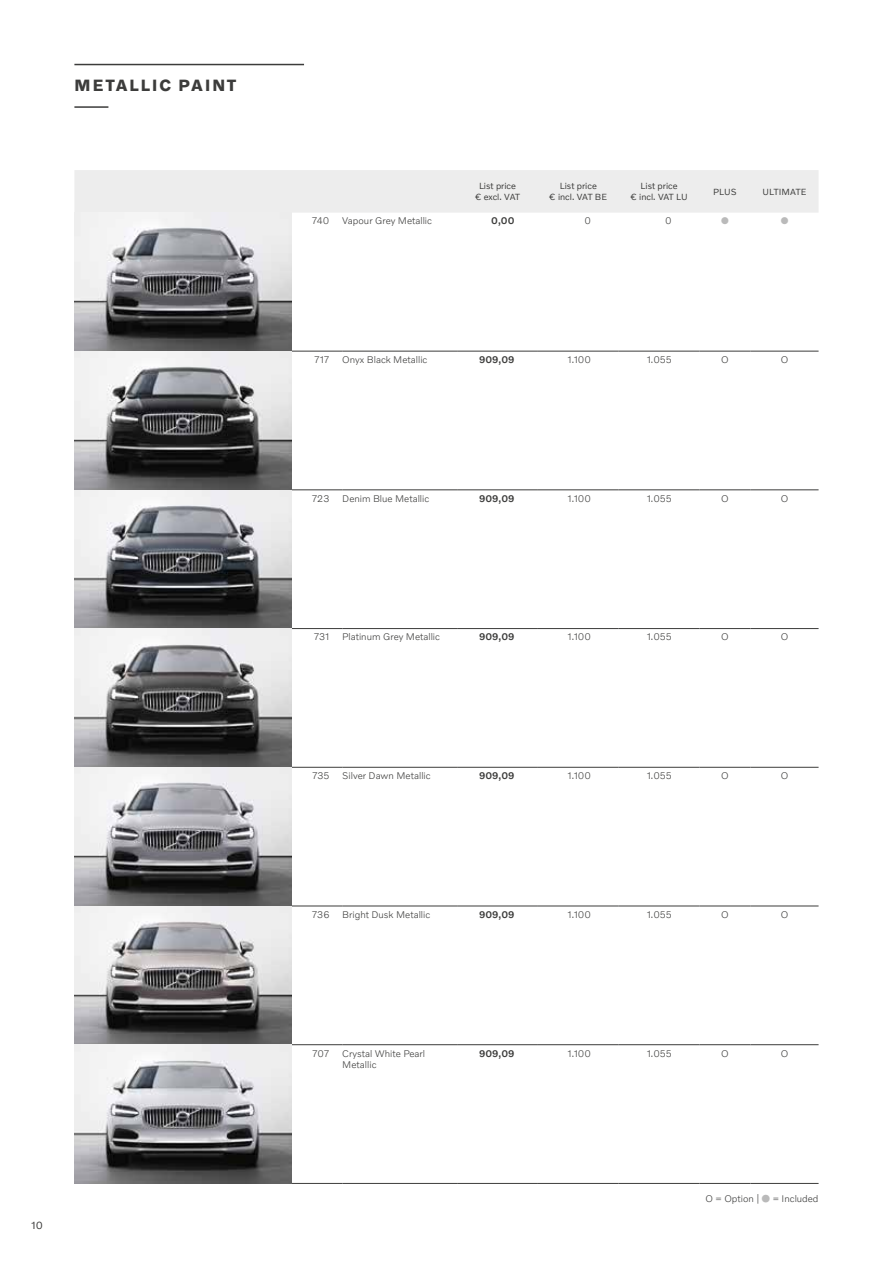
<style>
.page{position:relative;width:893px;height:1263px;background:#fff}
.page>*{position:absolute;margin:0;border:0;box-sizing:border-box;transform-origin:0 0}
.t1{font:700 16.5px "Volvo Novum";letter-spacing:.12em;color:#3c3c3b}
.t2{font:10.5px "Volvo Novum";color:#3c3c3b}
.t3{font:300 9.75px/11.7px "Volvo Novum";color:#3c3c3b}
.t4{font:500 9.75px "Volvo Novum";color:#3c3c3b}
.t5{font:9.75px "Zapf Dingbats ITC";color:#bababa}
.t6{font:9px/10.8px "Volvo Novum";color:#3c3c3b;text-align:center}
.t7{font:9px "Volvo Novum";letter-spacing:.02em;color:#3c3c3b}
</style>
<div class="page">
<hr style="left:74px;top:64px;width:230px;height:1px;background:#3c3c3b">
<hr style="left:74px;top:106px;width:34px;height:2px;background:#3c3c3b">
<div style="left:74px;top:170px;width:745px;height:43px;background:#ededed"></div>
<hr style="left:291px;top:351px;width:51px;height:1px;background:#3c3c3b">
<hr style="left:342px;top:351px;width:115px;height:1px;background:#3c3c3b">
<hr style="left:457px;top:351px;width:81px;height:1px;background:#3c3c3b">
<hr style="left:538px;top:351px;width:81px;height:1px;background:#3c3c3b">
<hr style="left:619px;top:351px;width:80px;height:1px;background:#3c3c3b">
<hr style="left:699px;top:351px;width:51px;height:1px;background:#3c3c3b">
<hr style="left:750px;top:351px;width:69px;height:1px;background:#3c3c3b">
<hr style="left:291px;top:490px;width:51px;height:1px;background:#3c3c3b">
<hr style="left:342px;top:490px;width:115px;height:1px;background:#3c3c3b">
<hr style="left:457px;top:490px;width:81px;height:1px;background:#3c3c3b">
<hr style="left:538px;top:490px;width:81px;height:1px;background:#3c3c3b">
<hr style="left:619px;top:490px;width:80px;height:1px;background:#3c3c3b">
<hr style="left:699px;top:490px;width:51px;height:1px;background:#3c3c3b">
<hr style="left:750px;top:490px;width:69px;height:1px;background:#3c3c3b">
<hr style="left:291px;top:628px;width:51px;height:1px;background:#3c3c3b">
<hr style="left:342px;top:628px;width:115px;height:1px;background:#3c3c3b">
<hr style="left:457px;top:628px;width:81px;height:1px;background:#3c3c3b">
<hr style="left:538px;top:628px;width:81px;height:1px;background:#3c3c3b">
<hr style="left:619px;top:628px;width:80px;height:1px;background:#3c3c3b">
<hr style="left:699px;top:628px;width:51px;height:1px;background:#3c3c3b">
<hr style="left:750px;top:628px;width:69px;height:1px;background:#3c3c3b">
<hr style="left:291px;top:767px;width:51px;height:1px;background:#3c3c3b">
<hr style="left:342px;top:767px;width:115px;height:1px;background:#3c3c3b">
<hr style="left:457px;top:767px;width:81px;height:1px;background:#3c3c3b">
<hr style="left:538px;top:767px;width:81px;height:1px;background:#3c3c3b">
<hr style="left:619px;top:767px;width:80px;height:1px;background:#3c3c3b">
<hr style="left:699px;top:767px;width:51px;height:1px;background:#3c3c3b">
<hr style="left:750px;top:767px;width:69px;height:1px;background:#3c3c3b">
<hr style="left:291px;top:906px;width:51px;height:1px;background:#3c3c3b">
<hr style="left:342px;top:906px;width:115px;height:1px;background:#3c3c3b">
<hr style="left:457px;top:906px;width:81px;height:1px;background:#3c3c3b">
<hr style="left:538px;top:906px;width:81px;height:1px;background:#3c3c3b">
<hr style="left:619px;top:906px;width:80px;height:1px;background:#3c3c3b">
<hr style="left:699px;top:906px;width:51px;height:1px;background:#3c3c3b">
<hr style="left:750px;top:906px;width:69px;height:1px;background:#3c3c3b">
<hr style="left:291px;top:1044px;width:51px;height:1px;background:#3c3c3b">
<hr style="left:342px;top:1044px;width:115px;height:1px;background:#3c3c3b">
<hr style="left:457px;top:1044px;width:81px;height:1px;background:#3c3c3b">
<hr style="left:538px;top:1044px;width:81px;height:1px;background:#3c3c3b">
<hr style="left:619px;top:1044px;width:80px;height:1px;background:#3c3c3b">
<hr style="left:699px;top:1044px;width:51px;height:1px;background:#3c3c3b">
<hr style="left:750px;top:1044px;width:69px;height:1px;background:#3c3c3b">
<hr style="left:74px;top:1183px;width:217px;height:1px;background:#3c3c3b">
<hr style="left:291px;top:1183px;width:51px;height:1px;background:#3c3c3b">
<hr style="left:342px;top:1183px;width:115px;height:1px;background:#3c3c3b">
<hr style="left:457px;top:1183px;width:81px;height:1px;background:#3c3c3b">
<hr style="left:538px;top:1183px;width:81px;height:1px;background:#3c3c3b">
<hr style="left:619px;top:1183px;width:80px;height:1px;background:#3c3c3b">
<hr style="left:699px;top:1183px;width:51px;height:1px;background:#3c3c3b">
<hr style="left:750px;top:1183px;width:69px;height:1px;background:#3c3c3b">
<img style="left:74px;top:213px;width:217px;height:970px">
<h1 class="t1" style="left:75px;top:75px;width:163px">METALLIC PAINT</h1>
<p class="t2" style="left:31px;top:1218px;width:14px">10</p>
<p class="t6" style="left:475px;top:181px;width:46px">List price € excl. VAT</p>
<p class="t6" style="left:549px;top:181px;width:60px">List price<br>€ incl. VAT BE</p>
<p class="t6" style="left:631px;top:181px;width:59px">List price<br>€ incl. VAT LU</p>
<p class="t6" style="left:713px;top:186px;width:25px">PLUS</p>
<p class="t7" style="left:762px;top:186px;width:46px">ULTIMATE</p>
<p class="t3" style="left:312px;top:215px;width:19px">740</p>
<p class="t3" style="left:342px;top:215px;width:91px">Vapour Grey Metallic</p>
<p class="t4" style="left:491px;top:215px;width:25px">0,00</p>
<p class="t3" style="left:584px;top:215px;width:8px">0</p>
<p class="t3" style="left:665px;top:215px;width:8px">0</p>
<p class="t5" style="left:721px;top:216px;width:9px">●</p>
<p class="t5" style="left:781px;top:216px;width:9px">●</p>
<p class="t3" style="left:314px;top:353px;width:17px">717</p>
<p class="t3" style="left:342px;top:353px;width:87px">Onyx Black Metallic</p>
<p class="t4" style="left:479px;top:353px;width:37px">909,09</p>
<p class="t3" style="left:568px;top:353px;width:25px">1.100</p>
<p class="t3" style="left:647px;top:353px;width:27px">1.055</p>
<p class="t3" style="left:721px;top:353px;width:9px">O</p>
<p class="t3" style="left:781px;top:353px;width:9px">O</p>
<p class="t3" style="left:312px;top:492px;width:19px">723</p>
<p class="t3" style="left:342px;top:492px;width:89px">Denim Blue Metallic</p>
<p class="t4" style="left:479px;top:492px;width:37px">909,09</p>
<p class="t3" style="left:568px;top:492px;width:25px">1.100</p>
<p class="t3" style="left:647px;top:492px;width:27px">1.055</p>
<p class="t3" style="left:721px;top:492px;width:9px">O</p>
<p class="t3" style="left:781px;top:492px;width:9px">O</p>
<p class="t3" style="left:314px;top:631px;width:17px">731</p>
<p class="t3" style="left:342px;top:631px;width:99px">Platinum Grey Metallic</p>
<p class="t4" style="left:479px;top:631px;width:37px">909,09</p>
<p class="t3" style="left:568px;top:631px;width:25px">1.100</p>
<p class="t3" style="left:647px;top:631px;width:27px">1.055</p>
<p class="t3" style="left:721px;top:631px;width:9px">O</p>
<p class="t3" style="left:781px;top:631px;width:9px">O</p>
<p class="t3" style="left:312px;top:769px;width:19px">735</p>
<p class="t3" style="left:342px;top:769px;width:90px">Silver Dawn Metallic</p>
<p class="t4" style="left:479px;top:769px;width:37px">909,09</p>
<p class="t3" style="left:568px;top:769px;width:25px">1.100</p>
<p class="t3" style="left:647px;top:769px;width:27px">1.055</p>
<p class="t3" style="left:721px;top:769px;width:9px">O</p>
<p class="t3" style="left:781px;top:769px;width:9px">O</p>
<p class="t3" style="left:312px;top:908px;width:19px">736</p>
<p class="t3" style="left:342px;top:908px;width:90px">Bright Dusk Metallic</p>
<p class="t4" style="left:479px;top:908px;width:37px">909,09</p>
<p class="t3" style="left:568px;top:908px;width:25px">1.100</p>
<p class="t3" style="left:647px;top:908px;width:27px">1.055</p>
<p class="t3" style="left:721px;top:908px;width:9px">O</p>
<p class="t3" style="left:781px;top:908px;width:9px">O</p>
<p class="t3" style="left:312px;top:1047px;width:19px">707</p>
<p class="t3" style="left:342px;top:1047px;width:84px">Crystal White Pearl<br>Metallic</p>
<p class="t4" style="left:479px;top:1047px;width:37px">909,09</p>
<p class="t3" style="left:568px;top:1047px;width:25px">1.100</p>
<p class="t3" style="left:647px;top:1047px;width:27px">1.055</p>
<p class="t3" style="left:721px;top:1047px;width:9px">O</p>
<p class="t3" style="left:781px;top:1047px;width:9px">O</p>
<p class="t3" style="left:705px;top:1192px;width:55px">O = Option |</p>
<p class="t3" style="left:773px;top:1192px;width:47px">= Included</p>
</div>
